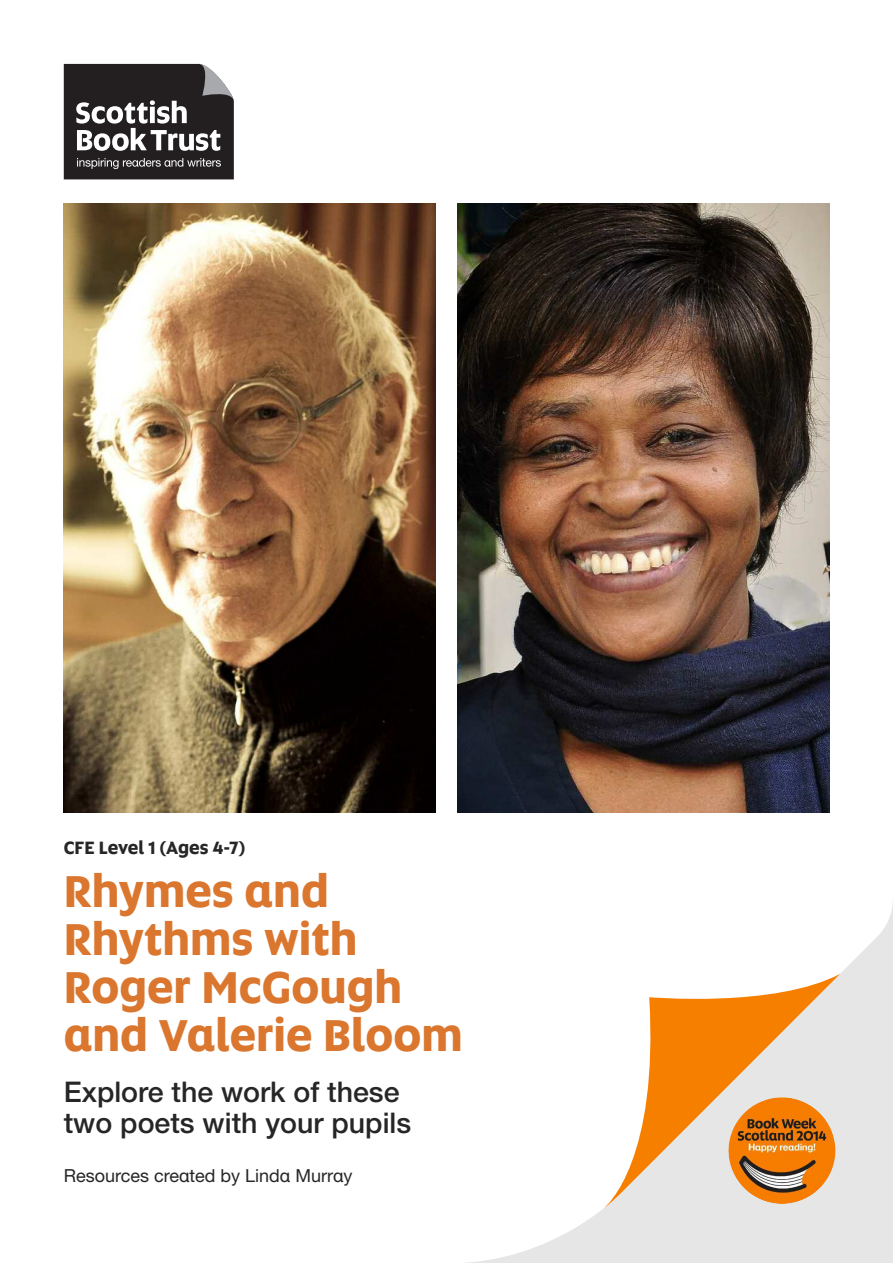
<style>
.page{position:relative;width:893px;height:1263px;background:#fff}
.page>*{position:absolute;margin:0;border:0;box-sizing:border-box;transform-origin:0 0}
.t1{font:700 45px/48px "Altis Scot";color:#da762e}
.t2{font:500 28.5px/31.5px "Helvetica Neue Alta LT Std";color:#272627}
.t3{font:18px "Helvetica Neue Alta LT Std";color:#272627}
.t4{font:700 18px "Altis Scot";color:#272627}
</style>
<div class="page">
<img style="left:64px;top:203px;width:372px;height:610px">
<img style="left:457px;top:203px;width:372px;height:610px">
<svg style="left:466px;top:904px;width:427px;height:359px"></svg>
<svg style="left:603px;top:974px;width:237px;height:235px"></svg>
<svg style="left:64px;top:64px;width:170px;height:115px;background:#4d4a4b"></svg>
<img style="left:728px;top:1097px;width:107px;height:107px;border-radius:51px">
<p class="t4" style="left:64px;top:840px;width:183px">CFE Level 1 (Ages 4-7)</p>
<p class="t1" style="left:64px;top:870px;width:400px">Rhymes and<br>Rhythms with<br>Roger McGough and Valerie Bloom</p>
<p class="t2" style="left:64px;top:1078px;width:349px">Explore the work of these two poets with your pupils</p>
<p class="t3" style="left:64px;top:1169px;width:290px">Resources created by Linda Murray</p>
</div>
